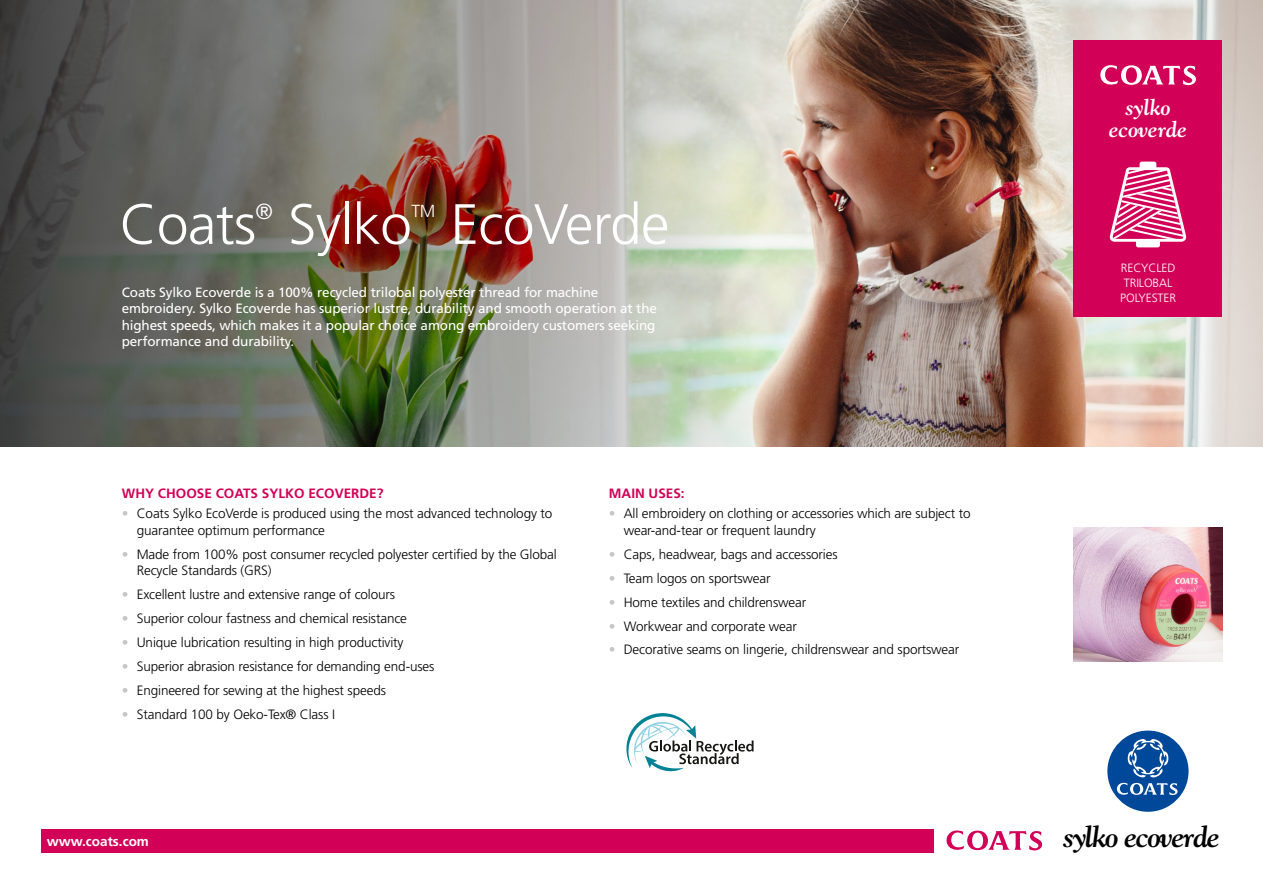
<style>
.page{position:relative;width:1263px;height:893px;background:#fff}
.page>*{position:absolute;margin:0;border:0;box-sizing:border-box;transform-origin:0 0}
.t1{font:300 56.7px "Frutiger";letter-spacing:-.01em;color:#fff}
.t2{font:italic 700 30px "Goudy";letter-spacing:-.05em;color:#000}
.t3{font:italic 700 22.5px/21.6px "Goudy";letter-spacing:-.01em;color:#fff;text-align:center}
.t4{font:300 21.9px "Frutiger";color:#fff}
.t5{font:300 17.55px "Frutiger";color:#fff}
.t6{font:300 13.5px/16.5px "Frutiger";letter-spacing:-.01em;color:#000}
.t7{font:13.5px/16.5px "Frutiger";letter-spacing:-.01em;color:#fff}
.t8{font:700 13.5px "Frutiger";color:#d30057}
.t9{font:700 13.5px "Frutiger";color:#fff}
.t10{font:300 12px/15px "Frutiger";letter-spacing:-.01em;color:#fff;text-align:center}
.s1{color:#c6c6c6}
</style>
<div class="page">
<img style="left:750px;top:0;width:513px;height:446px">
<img style="left:0;top:0;width:750px;height:446px">
<img style="left:1073px;top:528px;width:149px;height:133px">
<div style="left:1073px;top:41px;width:149px;height:276px;background:#d30057"></div>
<svg style="left:1100px;top:65px;width:96px;height:20px"></svg>
<svg style="left:1109px;top:162px;width:77px;height:85px"></svg>
<svg style="left:626px;top:713px;width:128px;height:58px"></svg>
<div style="left:41px;top:829px;width:892px;height:23px;background:#d30057"></div>
<div style="left:1107px;top:731px;width:81px;height:81px;background:#00489a;border-radius:50%"></div>
<svg style="left:1116px;top:739px;width:62px;height:56px"></svg>
<svg style="left:946px;top:830px;width:97px;height:21px"></svg>
<h1 class="t1" style="left:120px;top:192px;width:138px">Coats</h1>
<h3 class="t4" style="left:256px;top:199px;width:19px">®</h3>
<h1 class="t1" style="left:288px;top:192px;width:125px">Sylko</h1>
<p class="t5" style="left:411px;top:201px;width:26px">TM</p>
<h1 class="t1" style="left:450px;top:192px;width:220px">EcoVerde</h1>
<p class="t7" style="left:122px;top:284px;width:537px">Coats Sylko Ecoverde is a 100% recycled trilobal polyester thread for machine embroidery. Sylko Ecoverde has superior lustre, durability and smooth operation at the highest speeds, which makes it a popular choice among embroidery customers seeking performance and durability.</p>
<p class="t8" style="left:122px;top:485px;width:263px">WHY CHOOSE COATS SYLKO ECOVERDE?</p>
<p class="t6" style="left:137px;top:506px;width:417px;text-indent:-15px"><span class="s1">•</span> Coats Sylko EcoVerde is produced using the most advanced technology to guarantee optimum performance</p>
<p class="t6" style="left:137px;top:546px;width:421px;text-indent:-15px"><span class="s1">•</span> Made from 100% post consumer recycled polyester certified by the Global<br>Recycle Standards (GRS)</p>
<p class="t6" style="left:122px;top:586px;width:275px"><span class="s1">•</span> Excellent lustre and extensive range of colours</p>
<p class="t6" style="left:122px;top:610px;width:287px"><span class="s1">•</span> Superior colour fastness and chemical resistance</p>
<p class="t6" style="left:122px;top:634px;width:283px"><span class="s1">•</span> Unique lubrication resulting in high productivity</p>
<p class="t6" style="left:122px;top:658px;width:314px"><span class="s1">•</span> Superior abrasion resistance for demanding end-uses</p>
<p class="t6" style="left:122px;top:682px;width:266px"><span class="s1">•</span> Engineered for sewing at the highest speeds</p>
<p class="t6" style="left:122px;top:706px;width:215px"><span class="s1">•</span> Standard 100 by Oeko-Tex® Class I</p>
<p class="t9" style="left:47px;top:833px;width:104px">www.coats.com</p>
<p class="t8" style="left:609px;top:485px;width:77px">MAIN USES:</p>
<p class="t6" style="left:624px;top:506px;width:348px;text-indent:-15px"><span class="s1">•</span> All embroidery on clothing or accessories which are subject to wear-and-tear or frequent laundry</p>
<p class="t6" style="left:609px;top:546px;width:230px"><span class="s1">•</span> Caps, headwear, bags and accessories</p>
<p class="t6" style="left:609px;top:570px;width:163px"><span class="s1">•</span> Team logos on sportswear</p>
<p class="t6" style="left:609px;top:594px;width:199px"><span class="s1">•</span> Home textiles and childrenswear</p>
<p class="t6" style="left:609px;top:618px;width:190px"><span class="s1">•</span> Workwear and corporate wear</p>
<p class="t6" style="left:609px;top:642px;width:352px"><span class="s1">•</span> Decorative seams on lingerie, childrenswear and sportswear</p>
<h3 class="t3" style="left:1109px;top:96px;width:80px">sylko ecoverde</h3>
<p class="t10" style="left:1120px;top:261px;width:57px">RECYCLED<br>TRILOBAL<br>POLYESTER</p>
<h2 class="t2" style="left:1063px;top:817px;width:158px">sylko ecoverde</h2>
</div>
